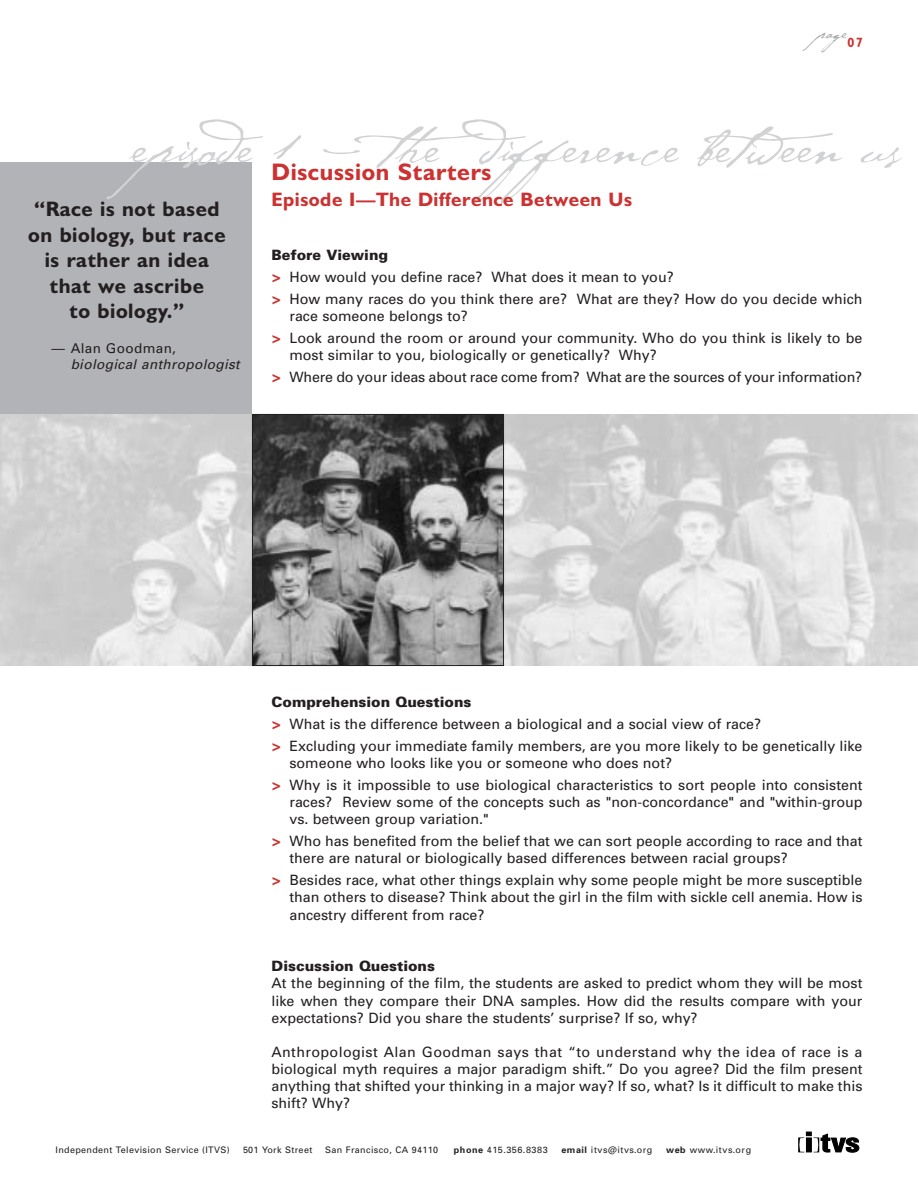
<style>
.page{position:relative;width:918px;height:1188px;background:#fff}
.page>*{position:absolute;margin:0;border:0;box-sizing:border-box;transform-origin:0 0}
.t1{font:61.5px "Cezanne";color:#d1d2d4}
.t2{font:700 24px "Humanist 521 BT";letter-spacing:.025em;color:#cb3231}
.t3{font:700 21px/25.5px "Humanist 521 BT";letter-spacing:.025em;color:#231f20;text-align:center}
.t4{font:21px "Cezanne";color:#9d9fa2}
.t5{font:700 19.5px "Humanist 521 BT";letter-spacing:.025em;color:#cb3231}
.t6{font:14.25px/21.8px "Univers";color:#231f20}
.t7{font:900 14.25px "Univers";color:#231f20}
.t8{font:italic 13.5px "Univers";color:#231f20}
.t9{font:13.5px "Univers";letter-spacing:.03em;color:#231f20}
.t10{font:9px "Univers";letter-spacing:.04em;color:#231f20}
.t11{font:9px "Univers";letter-spacing:.06em;color:#231f20}
.s1{font-weight:900}
.s2{font-weight:900;font-size:15px;color:#cb3231}
.s3{font-weight:700}
</style>
<div class="page">
<svg style="left:798px;top:1132px;width:62px;height:21px"></svg>
<div style="left:0;top:162px;width:252px;height:252px;background:#b2b3b7"></div>
<img style="left:0;top:414px;width:918px;height:252px">
<img style="left:254px;top:416px;width:248px;height:248px">
<div style="left:252px;top:414px;width:252px;height:252px;border:1px solid #231f20"></div>
<h3 class="t4" style="left:816px;top:19px;width:48px">page<sub>07</sub></h3>
<h1 class="t1" style="left:130px;top:104px;width:773px">episode 1 — the difference between us</h1>
<h2 class="t2" style="left:272px;top:163px;width:222px">Discussion Starters</h2>
<h3 class="t5" style="left:272px;top:192px;width:362px">Episode I—The Difference Between Us</h3>
<p class="t6" style="left:272px;top:246px;width:593px"><span class="s1">Before Viewing<br></span><span class="s2">&gt;</span> How would you define race? What does it mean to you?<br><span class="s2">&gt;</span> How many races do you think there are? What are they? How do you decide which</p>
<p class="t6" style="left:272px;top:306px;width:592px;text-indent:18px">race someone belongs to?<br><span class="s2">&gt;</span> Look around the room or around your community. Who do you think is likely to be</p>
<p class="t6" style="left:272px;top:345px;width:592px;text-indent:18px">most similar to you, biologically or genetically? Why?<br><span class="s2">&gt;</span> Where do your ideas about race come from? What are the sources of your information?</p>
<h3 class="t3" style="left:28px;top:198px;width:199px">“Race is not based on biology, but race is rather an idea that we ascribe<br>to biology.”</h3>
<p class="t9" style="left:51px;top:343px;width:126px">— Alan Goodman,</p>
<p class="t8" style="left:71px;top:359px;width:173px">biological anthropologist</p>
<p class="t6" style="left:271px;top:693px;width:593px"><span class="s1">Comprehension Questions<br></span><span class="s2">&gt;</span> What is the difference between a biological and a social view of race?<br><span class="s2">&gt;</span> Excluding your immediate family members, are you more likely to be genetically like</p>
<p class="t6" style="left:272px;top:753px;width:593px;text-indent:18px">someone who looks like you or someone who does not?<br><span class="s2">&gt;</span> Why is it impossible to use biological characteristics to sort people into consistent</p>
<p class="t6" style="left:290px;top:795px;width:575px;line-height:17.2px">races? Review some of the concepts such as "non-concordance" and "within-group vs. between group variation."</p>
<p class="t6" style="left:290px;top:834px;width:575px;line-height:17.2px;text-indent:-18px"><span class="s2">&gt;</span> Who has benefited from the belief that we can sort people according to race and that there are natural or biologically based differences between racial groups?</p>
<p class="t6" style="left:290px;top:873px;width:575px;line-height:17.2px;text-align:justify;text-indent:-18px"><span class="s2">&gt;</span> Besides race, what other things explain why some people might be more susceptible than others to disease? Think about the girl in the film with sickle cell anemia. How is ancestry different from race?</p>
<p class="t7" style="left:271px;top:961px;width:165px">Discussion Questions</p>
<p class="t6" style="left:271px;top:976px;width:593px;line-height:17.1px;text-align:justify">At the beginning of the film, the students are asked to predict whom they will be most like when they compare their DNA samples. How did the results compare with your expectations? Did you share the students’ surprise? If so, why?</p>
<p class="t6" style="left:271px;top:1045px;width:593px;line-height:17.1px;text-align:justify">Anthropologist Alan Goodman says that “to understand why the idea of race is a biological myth requires a major paradigm shift.” Do you agree? Did the film present anything that shifted your thinking in a major way? If so, what? Is it difficult to make this shift? Why?</p>
<p class="t10" style="left:56px;top:1146px;width:176px">Independent Television Service (ITVS)</p>
<p class="t10" style="left:243px;top:1146px;width:71px">501 York Street</p>
<p class="t10" style="left:325px;top:1146px;width:114px">San Francisco, CA 94110</p>
<p class="t11" style="left:454px;top:1146px;width:95px"><span class="s3">phone</span> 415.356.8383</p>
<p class="t11" style="left:561px;top:1146px;width:93px"><span class="s3">email</span> itvs@itvs.org</p>
<p class="t11" style="left:666px;top:1146px;width:86px"><span class="s3">web</span> www.itvs.org</p>
</div>
